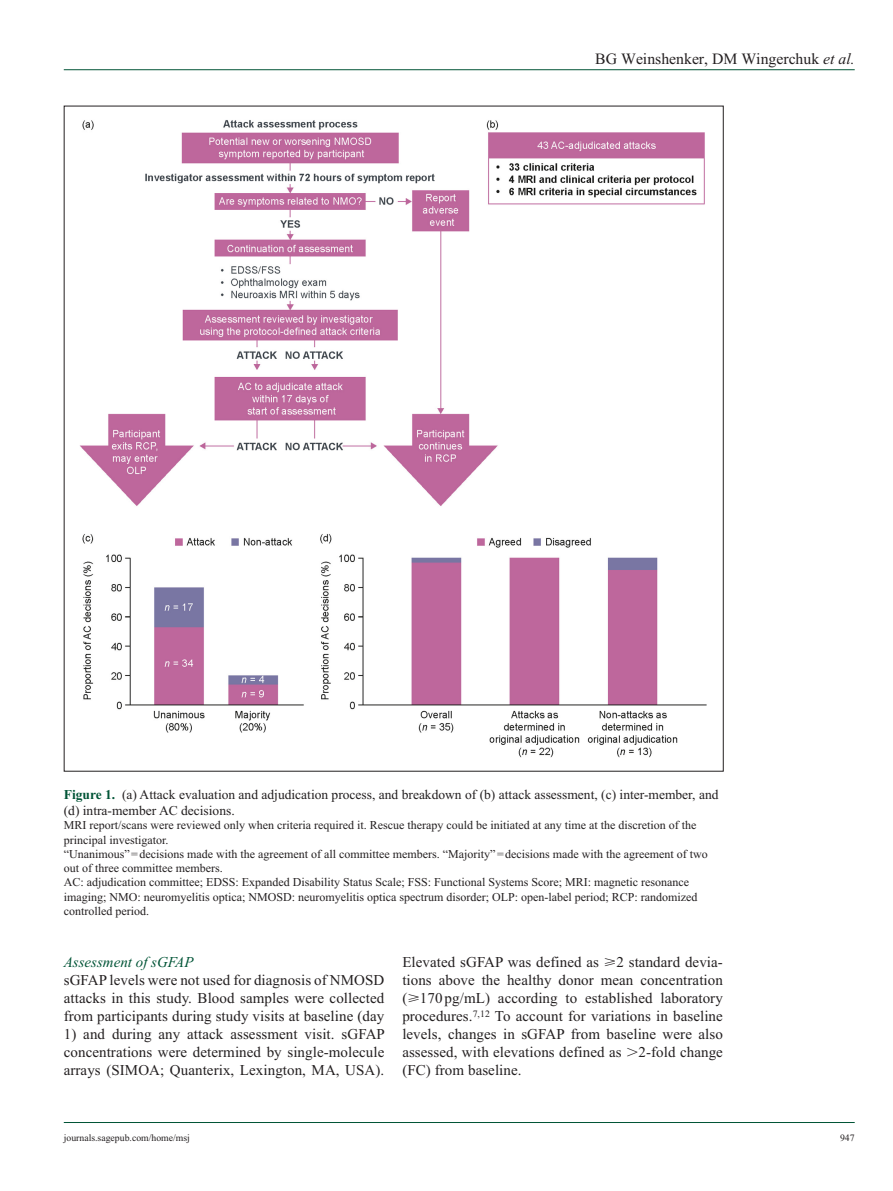
<style>
.page{position:relative;width:893px;height:1191px;background:#fff}
.page>*{position:absolute;margin:0;border:0;box-sizing:border-box;transform-origin:0 0}
.t1{font:15.75px "Times New Roman";color:#231f20}
.t2{font:15px/18px "Times New Roman";letter-spacing:.005em;color:#231f20;text-align:justify}
.t3{font:italic 15px "Times New Roman";color:#015436}
.t4{font:13.5px/15.8px "Times New Roman";color:#231f20}
.t5{font:12px/14.2px "Times New Roman";color:#231f20}
.t6{font:9.75px "Times New Roman";color:#231f20}
.s1{font-style:italic}
.s2{font-weight:700;color:#015436}
</style>
<div class="page">
<hr style="left:64px;top:69px;width:791px;height:1px;background:#015436">
<hr style="left:64px;top:1122px;width:791px;height:1px;background:#015436">
<img style="left:79px;top:120px;width:628px;height:638px">
<p class="t1" style="left:595px;top:50px;width:261px">BG Weinshenker, DM Wingerchuk <span class="s1">et al.</span></p>
<p class="t4" style="left:64px;top:787px;width:656px"><span class="s2">Figure 1.</span> (a) Attack evaluation and adjudication process, and breakdown of (b) attack assessment, (c) inter-member, and (d) intra-member AC decisions.</p>
<p class="t5" style="left:64px;top:818px;width:646px">MRI report/scans were reviewed only when criteria required it. Rescue therapy could be initiated at any time at the discretion of the principal investigator.<br>“Unanimous”=decisions made with the agreement of all committee members. “Majority”=decisions made with the agreement of two out of three committee members.<br>AC: adjudication committee; EDSS: Expanded Disability Status Scale; FSS: Functional Systems Score; MRI: magnetic resonance imaging; NMO: neuromyelitis optica; NMOSD: neuromyelitis optica spectrum disorder; OLP: open-label period; RCP: randomized controlled period.</p>
<p class="t3" style="left:64px;top:953px;width:131px">Assessment of sGFAP</p>
<p class="t2" style="left:64px;top:970px;width:322px">sGFAP levels were not used for diagnosis of NMOSD attacks in this study. Blood samples were collected from participants during study visits at baseline (day</p>
<p class="t2" style="left:64px;top:1024px;width:323px">1) and during any attack assessment visit. sGFAP concentrations were determined by single-molecule arrays (SIMOA; Quanterix, Lexington, MA, USA).</p>
<p class="t2" style="left:402px;top:952px;width:322px">Elevated sGFAP was defined as ⩾2 standard devia&shy;tions above the healthy donor mean concentration (⩾170 pg/mL) according to established laboratory procedures.<sup>7,12</sup> To account for variations in baseline levels, changes in sGFAP from baseline were also assessed, with elevations defined as 2-fold change (FC) from baseline.</p>
<p class="t6" style="left:64px;top:1132px;width:128px">journals.sagepub.com/home/msj</p>
<p class="t6" style="left:840px;top:1132px;width:16px">947</p>
</div>
